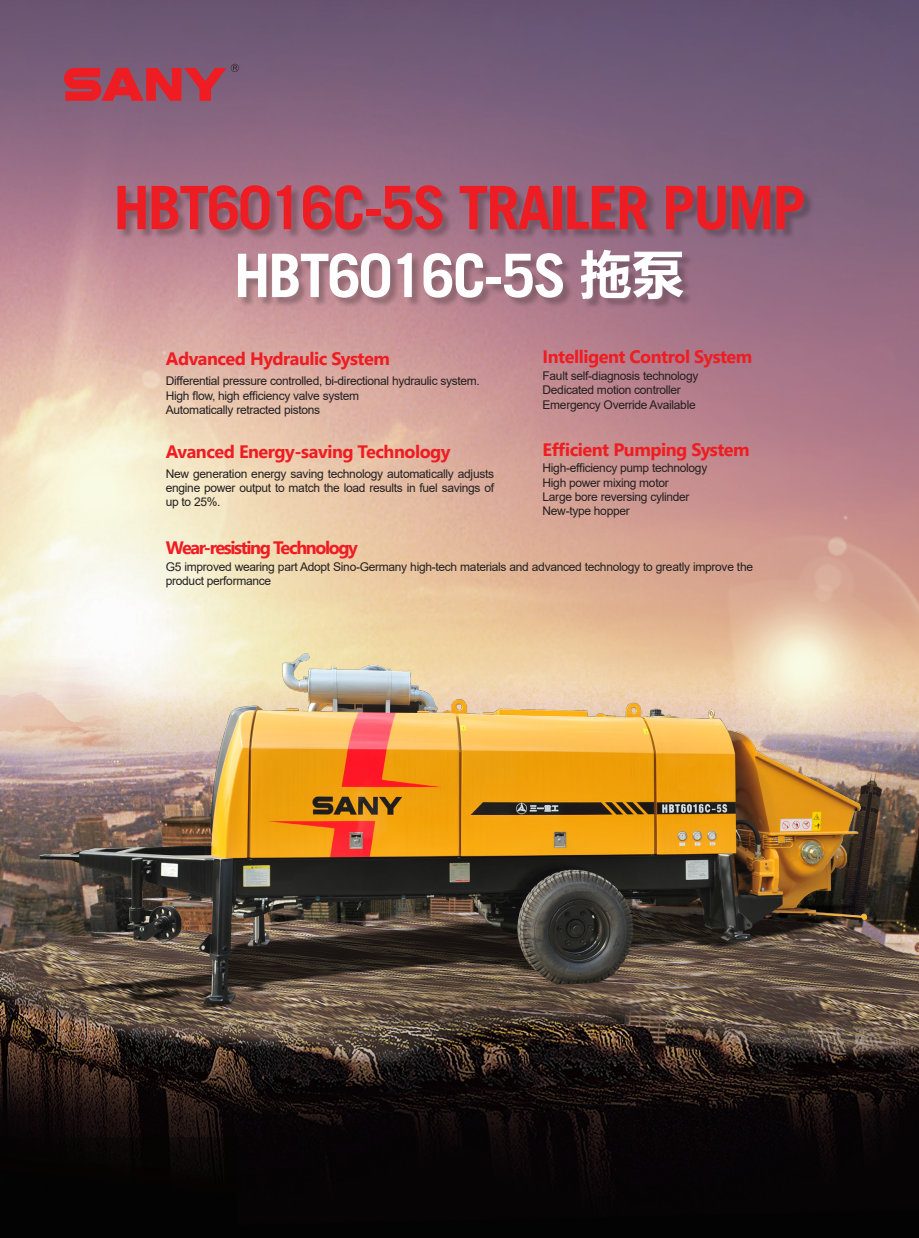
<style>
.page{position:relative;width:919px;height:1238px;background:#fff}
.page>*{position:absolute;margin:0;border:0;box-sizing:border-box;transform-origin:0 0}
.t1{font:700 60px "Trade Gothic LT Std";letter-spacing:-.035em;color:#ee1d23}
.t2{font:700 60px "Trade Gothic LT Std";letter-spacing:-.035em;color:#fff}
.t3{font:700 18px "Leelawadee UI";letter-spacing:-.025em;color:#ee1d23}
.t4{font:700 18px "Leelawadee UI";letter-spacing:-.075em;color:#ee1d23}
.t5{font:12px/14.4px "Arial";letter-spacing:-.025em;color:#231f20;text-align:justify}
.s1{font-family:"FZLTCHK GBK1 0";font-weight:400;font-size:54px}
</style>
<div class="page">
<img style="left:0;top:0;width:918px;height:1237px">
<svg style="left:64px;top:64px;width:175px;height:37px;background:#b33e4f"></svg>
<div style="left:239px;top:252px;width:454px;height:57px;background:#231f20;opacity:.3"></div>
<div style="left:119px;top:187px;width:695px;height:53px;background:#231f20;opacity:.3"></div>
<img style="left:0;top:619px;width:908px;height:418px">
<p class="t1" style="left:113px;top:171px;width:694px">HBT6016C-5S TRAILER PUMP</p>
<p class="t2" style="left:234px;top:239px;width:453px">HBT6016C-5S <span class="s1">拖泵</span></p>
<p class="t3" style="left:166px;top:346px;width:225px">Advanced Hydraulic System</p>
<p class="t5" style="left:166px;top:373px;width:315px">Differential pressure controlled, bi-directional hydraulic system.</p>
<p class="t5" style="left:166px;top:388px;width:195px">High flow, high efficiency valve system</p>
<p class="t5" style="left:166px;top:402px;width:156px">Automatically retracted pistons</p>
<p class="t3" style="left:166px;top:438px;width:286px">Avanced Energy-saving Technology</p>
<p class="t5" style="left:166px;top:466px;width:330px">New generation energy saving technology automatically adjusts engine power output to match the load results in fuel savings of up to 25%.</p>
<p class="t3" style="left:542px;top:344px;width:211px">Intelligent Control System</p>
<p class="t5" style="left:542px;top:368px;width:157px">Fault self-diagnosis technology</p>
<p class="t5" style="left:542px;top:382px;width:140px">Dedicated motion controller</p>
<p class="t5" style="left:542px;top:397px;width:155px">Emergency Override Available</p>
<p class="t3" style="left:542px;top:436px;width:208px">Efficient Pumping System</p>
<p class="t5" style="left:542px;top:460px;width:166px">High-efficiency pump technology</p>
<p class="t5" style="left:542px;top:475px;width:128px">High power mixing motor</p>
<p class="t5" style="left:542px;top:489px;width:148px">Large bore reversing cylinder</p>
<p class="t5" style="left:542px;top:504px;width:89px">New-type hopper</p>
<p class="t4" style="left:166px;top:534px;width:193px">Wear-resisting Technology</p>
<p class="t5" style="left:166px;top:559px;width:588px">G5 improved wearing part Adopt Sino-Germany high-tech materials and advanced technology to greatly improve the product performance</p>
</div>
